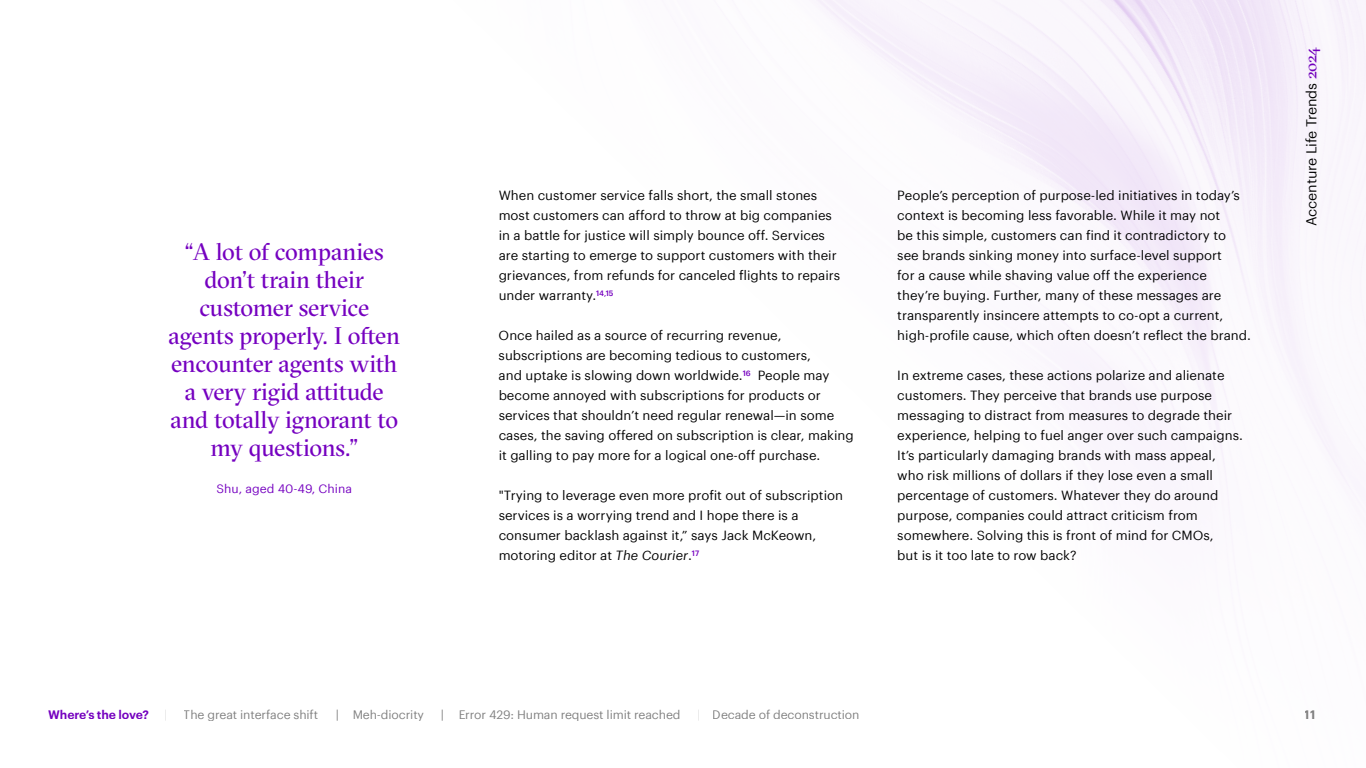
<style>
.page{position:relative;width:1366px;height:768px;background:#fff}
.page>*{position:absolute;margin:0;border:0;box-sizing:border-box;transform-origin:0 0}
.t1{font:24px/28px "GT Sectra Fine";letter-spacing:-.015em;color:#7500c0;text-align:center}
.t2{font:14px "Graphik";letter-spacing:-.01em;color:#000}
.t3{font:13px/20px "Graphik";color:#000}
.t4{font:12px "Graphik";letter-spacing:-.01em;color:#808080}
.t5{font:12px "Graphik";color:#7500c0}
.t6{font:600 12px "Graphik";letter-spacing:-.01em;color:#7500bf}
.t7{font:600 12px "Graphik";color:#808080}
.s1{font-style:italic}
.s2{font-family:"GT Sectra Fine";font-size:16px;color:#7500c0}
.s3{font-weight:400;color:#808080}
</style>
<div class="page">
<img style="left:816px;top:0;width:550px;height:534px">
<h1 class="t1" style="left:169px;top:238px;width:233px">“A lot of companies don’t train their customer service agents properly. I often encounter agents with a very rigid attitude and totally ignorant to my questions.”</h1>
<p class="t5" style="left:217px;top:480px;width:137px">Shu, aged 40-49, China</p>
<p class="t3" style="left:499px;top:184px;width:343px">When customer service falls short, the small stones most customers can afford to throw at big companies in a battle for justice will simply bounce off. Services are starting to emerge to support customers with their grievances, from refunds for canceled flights to repairs under warranty.<sup>14,15</sup></p>
<p class="t3" style="left:499px;top:324px;width:357px">Once hailed as a source of recurring revenue, subscriptions are becoming tedious to customers,<br>and uptake is slowing down worldwide.<sup>16</sup> People may become annoyed with subscriptions for products or services that shouldn’t need regular renewal—in some cases, the saving offered on subscription is clear, making it galling to pay more for a logical one-off purchase.</p>
<p class="t3" style="left:499px;top:484px;width:346px">"Trying to leverage even more profit out of subscription services is a worrying trend and I hope there is a consumer backlash against it,” says Jack McKeown, motoring editor at <span class="s1">The Courier</span>.<sup>17</sup></p>
<p class="t3" style="left:897px;top:184px;width:355px">People’s perception of purpose-led initiatives in today’s context is becoming less favorable. While it may not<br>be this simple, customers can find it contradictory to<br>see brands sinking money into surface-level support<br>for a cause while shaving value off the experience they’re buying. Further, many of these messages are transparently insincere attempts to co-opt a current, high-profile cause, which often doesn’t reflect the brand.</p>
<p class="t3" style="left:897px;top:364px;width:347px">In extreme cases, these actions polarize and alienate customers. They perceive that brands use purpose messaging to distract from measures to degrade their experience, helping to fuel anger over such campaigns.<br>It’s particularly damaging brands with mass appeal, who risk millions of dollars if they lose even a small percentage of customers. Whatever they do around purpose, companies could attract criticism from somewhere. Solving this is front of mind for CMOs,<br>but is it too late to row back?</p>
<p class="t2" style="left:1301px;top:226px;width:181px;rotate:-90deg">Accenture Life Trends <span class="s2">2024</span></p>
<p class="t6" style="left:48px;top:705px;width:120px">Where’s the love? <span class="s3">|</span></p>
<p class="t4" style="left:184px;top:705px;width:136px">The great interface shift</p>
<p class="t4" style="left:335px;top:705px;width:91px">| Meh-diocrity</p>
<p class="t4" style="left:440px;top:705px;width:242px">| Error 429: Human request limit reached</p>
<p class="t4" style="left:697px;top:705px;width:164px">| Decade of deconstruction</p>
<p class="t7" style="left:1305px;top:706px;width:12px">11</p>
</div>
